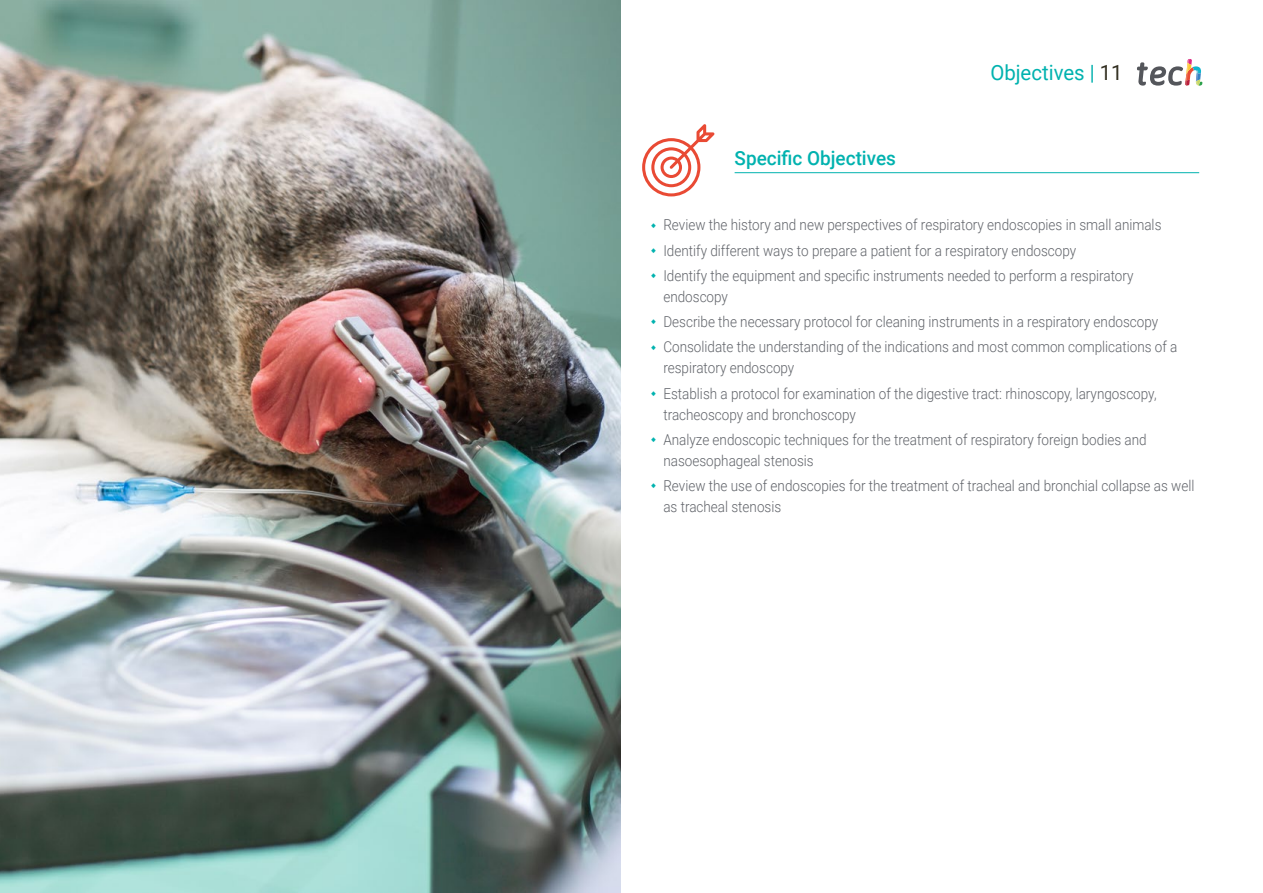
<style>
.page{position:relative;width:1263px;height:893px;background:#fff}
.page>*{position:absolute;margin:0;border:0;box-sizing:border-box;transform-origin:0 0}
.t1{font:21px "Roboto";color:#00b2af}
.t2{font:500 19.5px "Roboto";color:#00b2af}
.t3{font:300 15px/25.2px "Roboto";color:#61646a;scale:.9 1}
.s1{color:#00b0ad}
.s2{color:#312e20}
</style>
<div class="page">
<img style="left:0;top:0;width:621px;height:893px">
<hr style="left:735px;top:172px;width:464px;height:1px;background:#00b2af">
<svg style="left:642px;top:124px;width:72px;height:72px"></svg>
<svg style="left:1137px;top:59px;width:65px;height:27px"></svg>
<h2 class="t2" style="left:735px;top:144px;width:163px">Specific Objectives</h2>
<h1 class="t1" style="left:990px;top:57px;width:134px">Objectives <span class="s1">|</span> <span class="s2">11</span></h1>
<p class="t3" style="left:663px;top:212px;width:555px">Review the history and new perspectives of respiratory endoscopies in small animals<br>Identify different ways to prepare a patient for a respiratory endoscopy<br>Identify the equipment and specific instruments needed to perform a respiratory</p>
<p class="t3" style="left:663px;top:283px;width:573px">endoscopy<br>Describe the necessary protocol for cleaning instruments in a respiratory endoscopy<br>Consolidate the understanding of the indications and most common complications of a</p>
<p class="t3" style="left:663px;top:355px;width:549px">respiratory endoscopy<br>Establish a protocol for examination of the digestive tract: rhinoscopy, laryngoscopy,</p>
<p class="t3" style="left:663px;top:401px;width:538px">tracheoscopy and bronchoscopy<br>Analyze endoscopic techniques for the treatment of respiratory foreign bodies and</p>
<p class="t3" style="left:663px;top:447px;width:591px">nasoesophageal stenosis<br>Review the use of endoscopies for the treatment of tracheal and bronchial collapse as well</p>
<p class="t3" style="left:663px;top:494px;width:132px">as tracheal stenosis</p>
</div>
